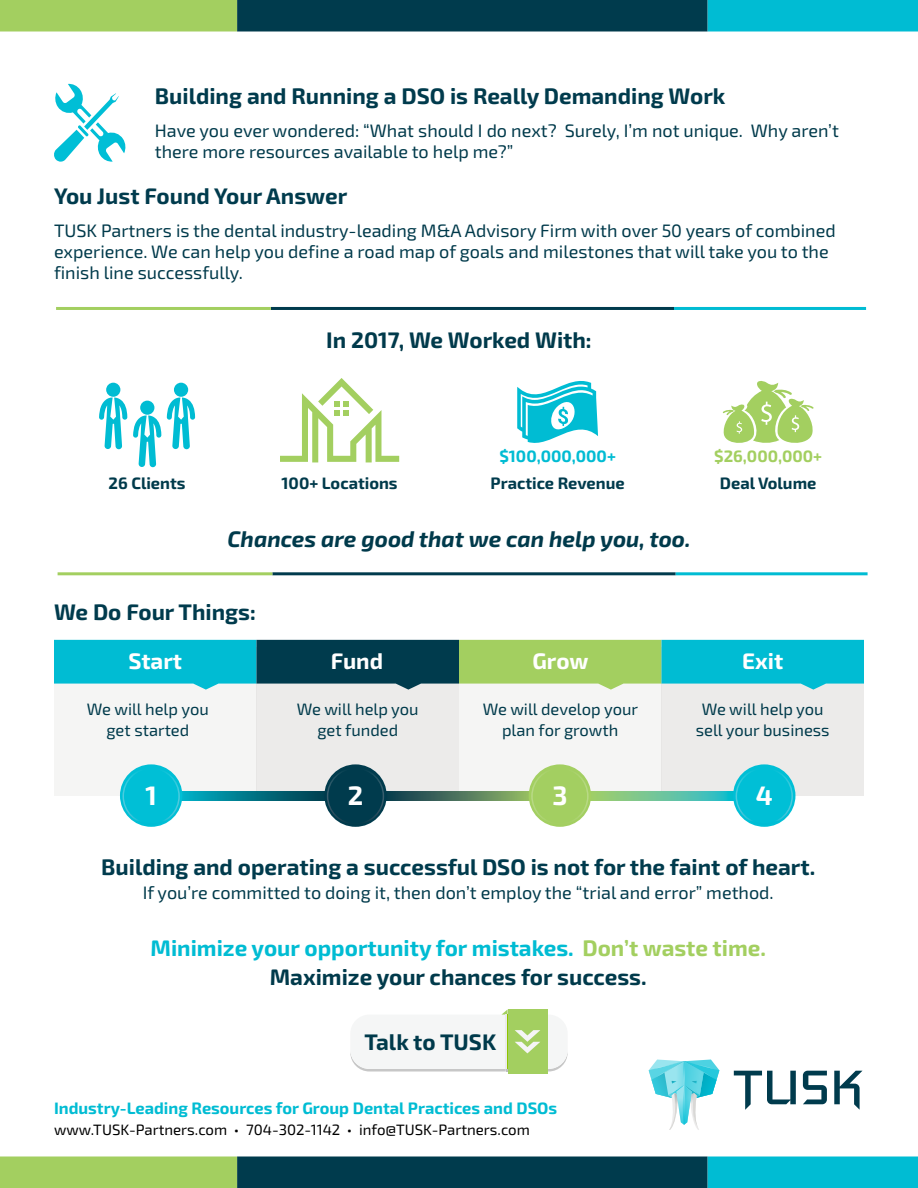
<style>
.page{position:relative;width:918px;height:1188px;background:#fff}
.page>*{position:absolute;margin:0;border:0;box-sizing:border-box;transform-origin:0 0}
.t1{font:700 26.7px "Exo 2";color:#fff}
.t2{font:700 22.5px "Exo 2";color:#003b4d}
.t3{font:700 22.5px/28.5px "Exo 2";color:#00bcd3;text-align:center}
.t4{font:italic 700 22.5px "Exo 2";color:#003a4b}
.t5{font:700 22.5px "Exo 2";color:#003a4b}
.t6{font:700 22.5px "Exo 2";color:#fff}
.t7{font:18px/21px "Exo 2";color:#003a4b}
.t8{font:16.5px/21px "Exo 2";color:#003a4b;text-align:center}
.t9{font:700 16.5px "Exo 2";color:#00bcd3}
.t10{font:700 16.5px "Exo 2";color:#003a4b}
.t11{font:700 16.5px "Exo 2";color:#003b4d}
.t12{font:700 16.5px "Exo 2";color:#a3cf60}
.t13{font:15px "Exo 2";color:#000}
.s1{color:#a3cf60}
.s2{color:#003a4b}
</style>
<div class="page">
<svg style="left:734px;top:1071px;width:62px;height:39px"></svg>
<svg style="left:803px;top:1071px;width:24px;height:33px"></svg>
<svg style="left:834px;top:1071px;width:28px;height:39px"></svg>
<svg style="left:649px;top:1060px;width:70px;height:70px"></svg>
<div style="left:707px;top:1156px;width:211px;height:32px;background:#00bcd3"></div>
<div style="left:237px;top:1156px;width:470px;height:32px;background:#003b4d"></div>
<div style="left:0;top:1156px;width:237px;height:32px;background:#a3cf60"></div>
<div style="left:707px;top:0;width:211px;height:32px;background:#00bcd3"></div>
<div style="left:237px;top:0;width:470px;height:32px;background:#003b4d"></div>
<div style="left:0;top:0;width:237px;height:32px;background:#a3cf60"></div>
<hr style="left:674px;top:307px;width:192px;height:3px;background:#00bcd3">
<hr style="left:271px;top:307px;width:403px;height:3px;background:#003b4d">
<hr style="left:56px;top:307px;width:215px;height:3px;background:#a3cf60">
<hr style="left:676px;top:572px;width:192px;height:3px;background:#00bcd3">
<hr style="left:272px;top:572px;width:404px;height:3px;background:#003b4d">
<hr style="left:58px;top:572px;width:214px;height:3px;background:#a3cf60">
<div style="left:54px;top:647px;width:202px;height:149px;background:#f5f5f4"></div>
<div style="left:256px;top:647px;width:203px;height:149px;background:#ecebea"></div>
<div style="left:459px;top:647px;width:203px;height:149px;background:#f5f5f4"></div>
<div style="left:662px;top:647px;width:202px;height:149px;background:#ecebea"></div>
<svg style="left:54px;top:640px;width:810px;height:50px;background:#40aaa0"></svg>
<svg style="left:591px;top:791px;width:142px;height:9px"></svg>
<svg style="left:387px;top:791px;width:142px;height:9px"></svg>
<svg style="left:182px;top:791px;width:142px;height:9px"></svg>
<svg style="left:529px;top:764px;width:62px;height:63px"></svg>
<div style="left:532px;top:768px;width:56px;height:56px;background:#a3cf61;border-radius:50%"></div>
<svg style="left:733px;top:764px;width:62px;height:63px"></svg>
<div style="left:736px;top:768px;width:56px;height:56px;background:#00bfd6;border-radius:50%"></div>
<div style="left:120px;top:764px;width:62px;height:63px;background:#00bfd6;border-radius:50%"></div>
<svg style="left:324px;top:764px;width:63px;height:63px"></svg>
<div style="left:328px;top:768px;width:55px;height:56px;background:#003b4d;border-radius:50%"></div>
<div style="left:327px;top:767px;width:57px;height:58px;border:2px solid #fff;border-radius:50%"></div>
<div style="left:123px;top:767px;width:57px;height:58px;border:2px solid #fff;border-radius:50%"></div>
<div style="left:736px;top:767px;width:57px;height:58px;border:2px solid #fff;border-radius:50%"></div>
<div style="left:531px;top:767px;width:58px;height:58px;border:2px solid #fff;border-radius:50%"></div>
<div style="left:140px;top:401px;width:14px;height:14px;background:#00bcd3;border-radius:50%"></div>
<svg style="left:133px;top:415px;width:28px;height:52px"></svg>
<div style="left:174px;top:383px;width:14px;height:14px;background:#00bcd3;border-radius:50%"></div>
<svg style="left:167px;top:397px;width:28px;height:52px"></svg>
<div style="left:106px;top:383px;width:14px;height:14px;background:#00bcd3;border-radius:50%"></div>
<svg style="left:99px;top:397px;width:28px;height:52px"></svg>
<svg style="left:280px;top:378px;width:119px;height:84px"></svg>
<svg style="left:517px;top:381px;width:81px;height:62px"></svg>
<svg style="left:722px;top:381px;width:92px;height:62px"></svg>
<svg style="left:54px;top:83px;width:72px;height:79px"></svg>
<div style="left:508px;top:1009px;width:39px;height:65px;background:#a3cf60"></div>
<svg style="left:350px;top:1009px;width:218px;height:63px"></svg>
<p class="t2" style="left:155px;top:83px;width:572px">Building and Running a DSO is Really Demanding Work</p>
<p class="t7" style="left:155px;top:121px;width:686px">Have you ever wondered: “What should I do next? Surely, I’m not unique. Why aren’t there more resources available to help me?”</p>
<p class="t2" style="left:54px;top:183px;width:295px">You Just Found Your Answer</p>
<p class="t7" style="left:54px;top:221px;width:783px">TUSK Partners is the dental industry-leading M&amp;A Advisory Firm with over 50 years of combined experience. We can help you define a road map of goals and milestones that will take you to the finish line successfully.</p>
<p class="t5" style="left:326px;top:327px;width:267px">In 2017, We Worked With:</p>
<p class="t10" style="left:109px;top:473px;width:79px">26 Clients</p>
<p class="t9" style="left:499px;top:447px;width:118px">$100,000,000+</p>
<p class="t10" style="left:282px;top:473px;width:118px">100+ Locations</p>
<p class="t11" style="left:491px;top:473px;width:136px">Practice Revenue</p>
<p class="t4" style="left:228px;top:525px;width:464px">Chances are good that we can help you, too.</p>
<p class="t2" style="left:54px;top:598px;width:203px">We Do Four Things:</p>
<p class="t12" style="left:714px;top:447px;width:109px">$26,000,000+</p>
<p class="t10" style="left:720px;top:473px;width:98px">Deal Volume</p>
<p class="t6" style="left:128px;top:648px;width:55px">Start</p>
<p class="t6" style="left:331px;top:648px;width:54px">Fund</p>
<p class="t6" style="left:532px;top:648px;width:58px">Grow</p>
<p class="t6" style="left:742px;top:648px;width:43px">Exit</p>
<p class="t8" style="left:87px;top:699px;width:123px">We will help you get started</p>
<p class="t8" style="left:297px;top:699px;width:123px">We will help you get funded</p>
<p class="t8" style="left:483px;top:699px;width:157px">We will develop your plan for growth</p>
<p class="t8" style="left:696px;top:699px;width:135px">We will help you sell your business</p>
<h1 class="t1" style="left:145px;top:780px;width:13px">1</h1>
<h1 class="t1" style="left:348px;top:780px;width:17px">2</h1>
<h1 class="t1" style="left:552px;top:780px;width:17px">3</h1>
<h1 class="t1" style="left:756px;top:780px;width:19px">4</h1>
<p class="t2" style="left:101px;top:854px;width:715px">Building and operating a successful DSO is not for the faint of heart.</p>
<p class="t7" style="left:143px;top:883px;width:632px">If you’re committed to doing it, then don’t employ the “trial and error” method.</p>
<p class="t3" style="left:151px;top:935px;width:617px">Minimize your opportunity for mistakes. <span class="s1">Don’t waste time.<br></span><span class="s2">Maximize your chances for success.</span></p>
<p class="t5" style="left:365px;top:1028px;width:133px">Talk to TUSK</p>
<p class="t9" style="left:54px;top:1098px;width:505px">Industry-Leading Resources for Group Dental Practices and DSOs</p>
<p class="t13" style="left:54px;top:1121px;width:477px">www.TUSK-Partners.com • 704-302-1142 • info@TUSK-Partners.com</p>
</div>
